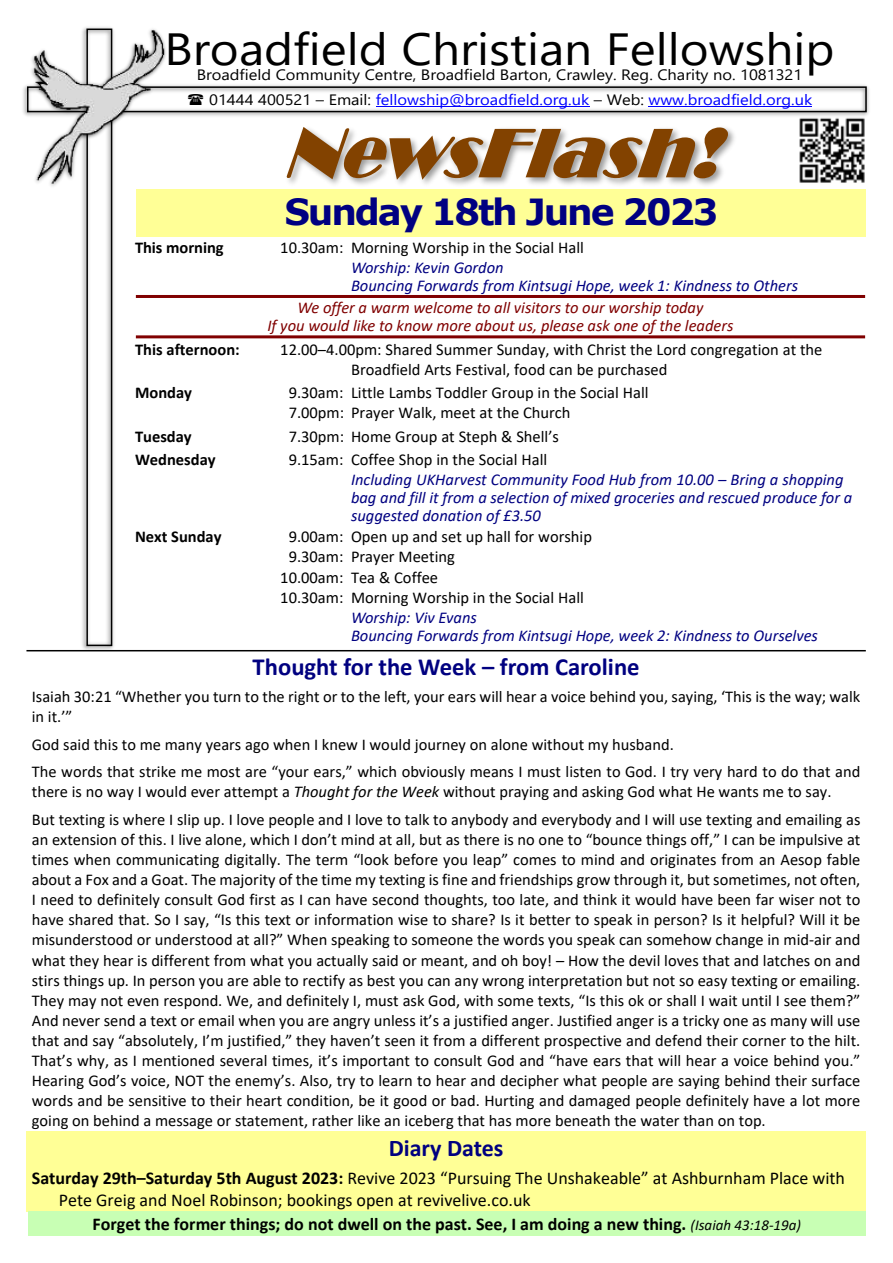
<style>
.page{position:relative;width:893px;height:1263px;background:#fff}
.page>*{position:absolute;margin:0;border:0;box-sizing:border-box;transform-origin:0 0}
.t1{font:45px "Segoe UI";color:#000;scale:1.1 1}
.t2{font:700 36px "Verdana";letter-spacing:-.06em;color:#000081}
.t3{font:700 24.6px "Calibri";color:#000080}
.t4{font:700 24px "Calibri";color:#000080}
.t5{font:18px/22px "Calibri";color:#000}
.t6{font:700 18px "Calibri";color:#000}
.t7{font:16.5px/20.1px "Calibri";color:#000}
.t8{font:italic 16.5px/18.1px "Calibri";color:#000081}
.t9{font:italic 16.5px/18.1px "Calibri";color:#800000;text-align:center}
.t10{font:700 16.5px "Calibri";color:#000}
.t11{font:15px/25.2px "Segoe UI";color:#000;scale:1.1 1}
.s1{color:#00f}
.s2{font-style:italic}
.s3{font-weight:700}
.s4{font-weight:400;font-style:italic;font-size:15px}
</style>
<div class="page">
<img style="left:288px;top:128px;width:578px;height:76px">
<svg style="left:286px;top:127px;width:442px;height:53px"></svg>
<img style="left:782px;top:119px;width:84px;height:83px">
<img style="left:176px;top:85px;width:693px;height:34px">
<div style="left:27px;top:86px;width:840px;height:26px;border:2px solid #000"></div>
<img style="left:82px;top:194px;width:32px;height:456px">
<div style="left:86px;top:29px;width:26px;height:617px;border:2px solid #000"></div>
<hr style="left:376px;top:106px;width:213px;height:1px;background:#00f">
<hr style="left:648px;top:106px;width:164px;height:1px;background:#00f">
<img style="left:82px;top:85px;width:94px;height:109px">
<img style="left:23px;top:27px;width:149px;height:160px">
<div style="left:136px;top:189px;width:729px;height:47px;background:#ffff96"></div>
<hr style="left:136px;top:295px;width:729px;height:3px;background:#800000">
<hr style="left:136px;top:335px;width:729px;height:3px;background:#800000">
<div style="left:26px;top:1132px;width:840px;height:80px;background:#ffff96"></div>
<div style="left:28px;top:1212px;width:838px;height:24px;background:#c8ffb4"></div>
<hr style="left:26px;top:650px;width:840px;height:1px;background:#000">
<svg style="left:188px;top:94px;width:15px;height:11px"></svg>
<h1 class="t1" style="left:164px;top:33px;width:611px">Broadfield Christian Fellowship</h1>
<p class="t11" style="left:209px;top:64px;width:550px;text-indent:-12px">Broadfield Community Centre, Broadfield Barton, Crawley. Reg. Charity no. 1081321<br>01444 400521 – Email: <span class="s1">fellowship@broadfield.org.uk</span> – Web: <span class="s1">www.broadfield.org.uk</span></p>
<h2 class="t2" style="left:285px;top:198px;width:435px">Sunday 18th June 2023</h2>
<p class="t10" style="left:135px;top:240px;width:90px">This morning</p>
<p class="t7" style="left:280px;top:238px;width:305px">10.30am: Morning Worship in the Social Hall</p>
<p class="t8" style="left:351px;top:260px;width:449px">Worship: Kevin Gordon<br>Bouncing Forwards from Kintsugi Hope, week 1: Kindness to Others</p>
<p class="t9" style="left:267px;top:300px;width:468px">We offer a warm welcome to all visitors to our worship today<br>If you would like to know more about us, please ask one of the leaders</p>
<p class="t10" style="left:135px;top:342px;width:106px">This afternoon:</p>
<p class="t7" style="left:351px;top:341px;width:473px;text-indent:-71px">12.00–4.00pm: Shared Summer Sunday, with Christ the Lord congregation at the<br>Broadfield Arts Festival, food can be purchased</p>
<p class="t10" style="left:135px;top:386px;width:58px">Monday</p>
<p class="t7" style="left:289px;top:384px;width:361px">9.30am: Little Lambs Toddler Group in the Social Hall<br>7.00pm: Prayer Walk, meet at the Church</p>
<p class="t10" style="left:135px;top:429px;width:58px">Tuesday</p>
<p class="t7" style="left:289px;top:427px;width:272px">7.30pm: Home Group at Steph &amp; Shell’s</p>
<p class="t10" style="left:135px;top:452px;width:82px">Wednesday</p>
<p class="t7" style="left:289px;top:450px;width:260px">9.15am: Coffee Shop in the Social Hall</p>
<p class="t8" style="left:351px;top:472px;width:503px">Including UKHarvest Community Food Hub from 10.00 – Bring a shopping bag and fill it from a selection of mixed groceries and rescued produce for a suggested donation of £3.50</p>
<p class="t10" style="left:135px;top:530px;width:88px">Next Sunday</p>
<p class="t7" style="left:289px;top:528px;width:305px">9.00am: Open up and set up hall for worship</p>
<p class="t7" style="left:289px;top:548px;width:168px">9.30am: Prayer Meeting</p>
<p class="t7" style="left:280px;top:568px;width:159px">10.00am: Tea &amp; Coffee</p>
<p class="t7" style="left:280px;top:588px;width:305px">10.30am: Morning Worship in the Social Hall</p>
<p class="t8" style="left:351px;top:610px;width:468px">Worship: Viv Evans<br>Bouncing Forwards from Kintsugi Hope, week 2: Kindness to Ourselves</p>
<h3 class="t3" style="left:253px;top:657px;width:388px">Thought for the Week – from Caroline</h3>
<p class="t7" style="left:32px;top:688px;width:830px">Isaiah 30:21 “Whether you turn to the right or to the left, your ears will hear a voice behind you, saying, ‘This is the way; walk in it.’”</p>
<p class="t7" style="left:32px;top:732px;width:830px;line-height:27.6px">God said this to me many years ago when I knew I would journey on alone without my husband.<br>The words that strike me most are “your ears,” which obviously means I must listen to God. I try very hard to do that and</p>
<p class="t7" style="left:32px;top:779px;width:830px;line-height:27.6px">there is no way I would ever attempt a <span class="s2">Thought for the Week</span> without praying and asking God what He wants me to say.<br>But texting is where I slip up. I love people and I love to talk to anybody and everybody and I will use texting and emailing as</p>
<p class="t7" style="left:32px;top:831px;width:830px;text-align:justify">an extension of this. I live alone, which I don’t mind at all, but as there is no one to “bounce things off,” I can be impulsive at times when communicating digitally. The term “look before you leap” comes to mind and originates from an Aesop fable about a Fox and a Goat. The majority of the time my texting is fine and friendships grow through it, but sometimes, not often, I need to definitely consult God first as I can have second thoughts, too late, and think it would have been far wiser not to have shared that. So I say, “Is this text or information wise to share? Is it better to speak in person? Is it helpful? Will it be misunderstood or understood at all?” When speaking to someone the words you speak can somehow change in mid-air and what they hear is different from what you actually said or meant, and oh boy! – How the devil loves that and latches on and stirs things up. In person you are able to rectify as best you can any wrong interpretation but not so easy texting or emailing.<br>They may not even respond. We, and definitely I, must ask God, with some texts, “Is this ok or shall I wait until I see them?” And never send a text or email when you are angry unless it’s a justified anger. Justified anger is a tricky one as many will use that and say “absolutely, I’m justified,” they haven’t seen it from a different prospective and defend their corner to the hilt.<br>That’s why, as I mentioned several times, it’s important to consult God and “have ears that will hear a voice behind you.” Hearing God’s voice, NOT the enemy’s. Also, try to learn to hear and decipher what people are saying behind their surface words and be sensitive to their heart condition, be it good or bad. Hurting and damaged people definitely have a lot more going on behind a message or statement, rather like an iceberg that has more beneath the water than on top.</p>
<h3 class="t4" style="left:389px;top:1138px;width:116px">Diary Dates</h3>
<p class="t5" style="left:59px;top:1168px;width:788px;text-indent:-27px"><span class="s3">Saturday 29th–Saturday 5th August 2023:</span> Revive 2023 “Pursuing The Unshakeable” at Ashburnham Place with<br>Pete Greig and Noel Robinson; bookings open at revivelive.co.uk</p>
<p class="t6" style="left:93px;top:1216px;width:710px">Forget the former things; do not dwell on the past. See, I am doing a new thing. <span class="s4">(Isaiah 43:18-19a)</span></p>
</div>
